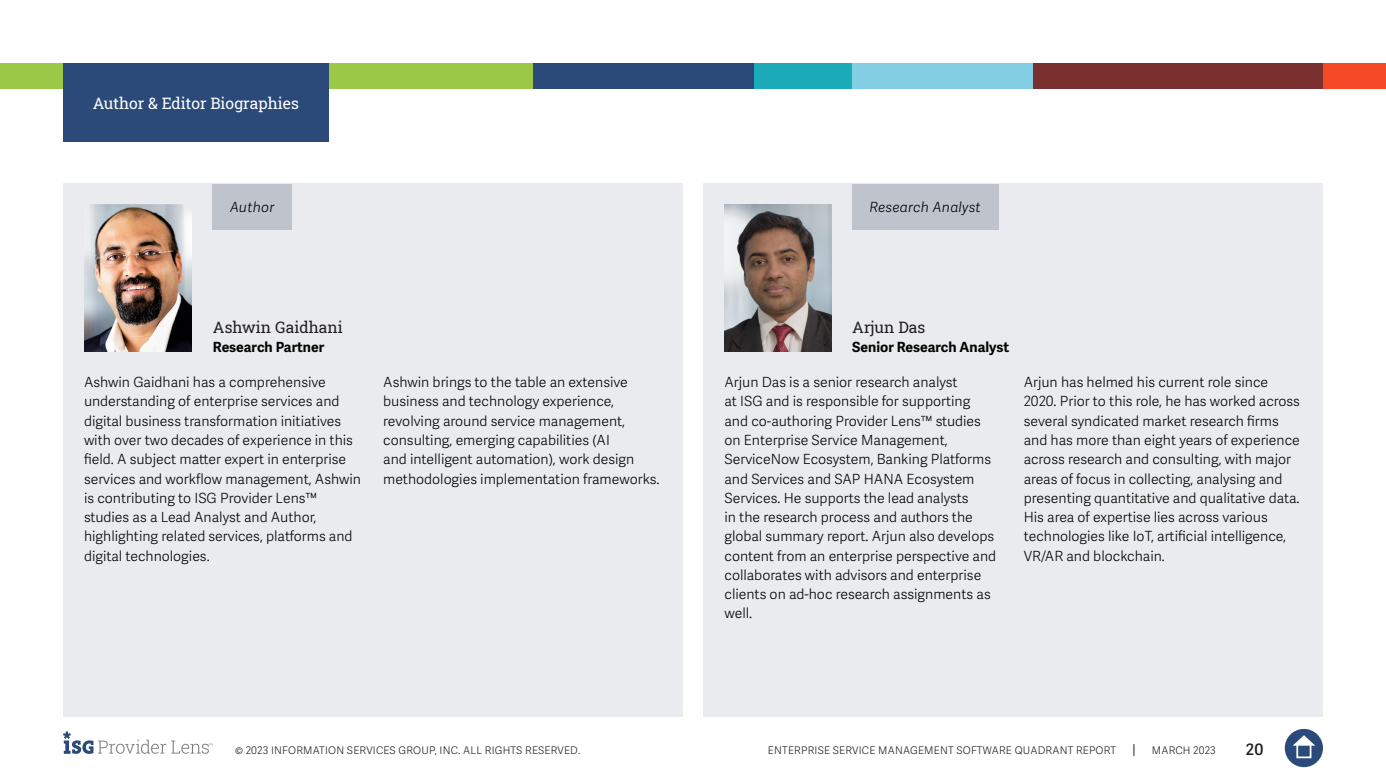
<style>
.page{position:relative;width:1386px;height:780px;background:#fff}
.page>*{position:absolute;margin:0;border:0;box-sizing:border-box;transform-origin:0 0}
.t1{font:15.75px "Roboto Slab ISG P Regular";color:#fff}
.t2{font:15.75px "Roboto Slab ISG P Regular";color:#231f20}
.t3{font:600 15.75px "Adelle Sans";color:#231f20}
.t4{font:300 14px/19.2px "Adelle Sans";color:#040503}
.t5{font:700 14px "Adelle Sans";color:#040503}
.t6{font:italic 300 14px "Adelle Sans";letter-spacing:.02em;color:#000}
.t7{font:300 10.5px "Adelle Sans";letter-spacing:.02em;color:#231f20}
</style>
<div class="page">
<svg style="left:1133px;top:744px;width:1px;height:12px"></svg>
<div style="left:1285px;top:729px;width:38px;height:38px;background:#2b4a79;border-radius:50%"></div>
<svg style="left:1293px;top:735px;width:22px;height:10px"></svg>
<div style="left:1296px;top:743px;width:15px;height:15px;border:2px solid #fff"></div>
<svg style="left:63px;top:731px;width:150px;height:23px"></svg>
<div style="left:0;top:63px;width:533px;height:25px;background:#9bc947"></div>
<div style="left:533px;top:63px;width:223px;height:25px;background:#2b4a79"></div>
<div style="left:850px;top:63px;width:184px;height:25px;background:#84cee3"></div>
<div style="left:1323px;top:63px;width:63px;height:25px;background:#f54a26"></div>
<div style="left:1033px;top:63px;width:290px;height:25px;background:#7a302e"></div>
<div style="left:754px;top:63px;width:98px;height:25px;background:#1cabb9"></div>
<div style="left:63px;top:184px;width:619px;height:533px;background:#e9ebee"></div>
<div style="left:704px;top:184px;width:619px;height:533px;background:#e9ebee"></div>
<div style="left:63px;top:63px;width:266px;height:79px;background:#2b4a79"></div>
<div style="left:852px;top:184px;width:146px;height:45px;background:#bfc4cc"></div>
<div style="left:213px;top:184px;width:79px;height:45px;background:#bfc4cc"></div>
<img style="left:724px;top:205px;width:107px;height:147px">
<img style="left:85px;top:205px;width:107px;height:147px">
<p class="t1" style="left:93px;top:92px;width:208px">Author &amp; Editor Biographies</p>
<p class="t6" style="left:230px;top:199px;width:46px">Author</p>
<p class="t6" style="left:869px;top:199px;width:113px">Research Analyst</p>
<p class="t2" style="left:213px;top:316px;width:132px">Ashwin Gaidhani</p>
<p class="t5" style="left:213px;top:339px;width:113px">Research Partner</p>
<p class="t2" style="left:852px;top:316px;width:75px">Arjun Das</p>
<p class="t5" style="left:852px;top:339px;width:158px">Senior Research Analyst</p>
<p class="t4" style="left:84px;top:373px;width:279px">Ashwin Gaidhani has a comprehensive understanding of enterprise services and digital business transformation initiatives with over two decades of experience in this field. A subject matter expert in enterprise services and workflow management, Ashwin is contributing to ISG Provider Lens™ studies as a Lead Analyst and Author, highlighting related services, platforms and digital technologies.</p>
<p class="t4" style="left:383px;top:373px;width:278px">Ashwin brings to the table an extensive business and technology experience, revolving around service management, consulting, emerging capabilities (AI<br>and intelligent automation), work design methodologies implementation frameworks.</p>
<p class="t4" style="left:724px;top:373px;width:273px">Arjun Das is a senior research analyst<br>at ISG and is responsible for supporting and co-authoring Provider Lens™ studies on Enterprise Service Management, ServiceNow Ecosystem, Banking Platforms and Services and SAP HANA Ecosystem Services. He supports the lead analysts<br>in the research process and authors the global summary report. Arjun also develops content from an enterprise perspective and collaborates with advisors and enterprise clients on ad-hoc research assignments as well.</p>
<p class="t4" style="left:1024px;top:373px;width:278px">Arjun has helmed his current role since 2020. Prior to this role, he has worked across several syndicated market research firms and has more than eight years of experience across research and consulting, with major areas of focus in collecting, analysing and presenting quantitative and qualitative data.<br>His area of expertise lies across various technologies like IoT, artificial intelligence, VR/AR and blockchain.</p>
<p class="t7" style="left:235px;top:744px;width:347px">© 2023 INFORMATION SERVICES GROUP, INC. ALL RIGHTS RESERVED.</p>
<p class="t7" style="left:768px;top:744px;width:350px">ENTERPRISE SERVICE MANAGEMENT SOFTWARE QUADRANT REPORT</p>
<p class="t7" style="left:1152px;top:744px;width:65px">MARCH 2023</p>
<p class="t3" style="left:1246px;top:740px;width:19px">20</p>
</div>
